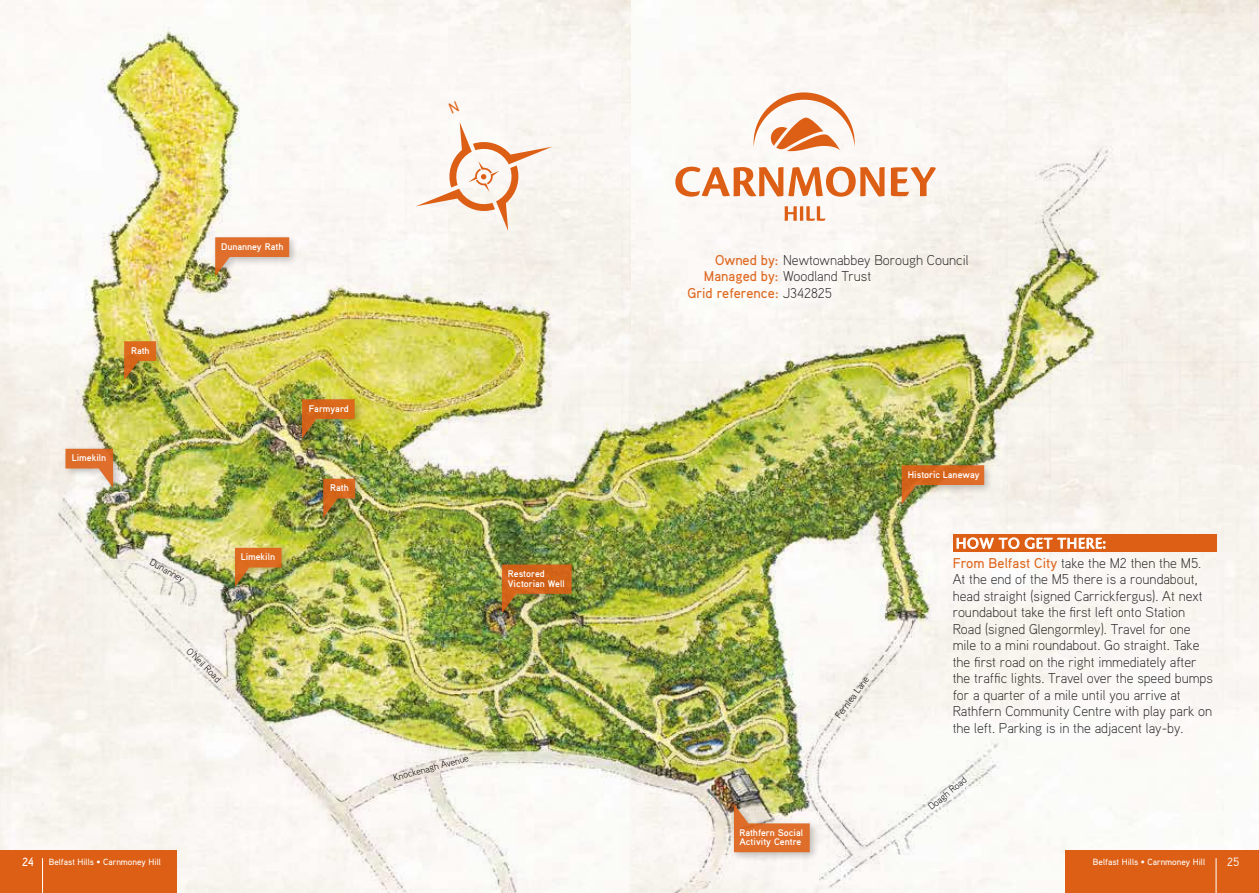
<style>
.page{position:relative;width:1259px;height:893px;background:#fff}
.page>*{position:absolute;margin:0;border:0;box-sizing:border-box;transform-origin:0 0}
.t1{font:16.05px "Cronos MM";letter-spacing:.05em;color:#fff}
.t2{font:300 14.25px/16.5px "Aaux";color:#282827}
.t3{font:500 14.25px "Aaux";color:#df6820}
.t4{font:12px "Aaux";color:#fff}
.t5{font:700 9.6px/9.8px "Aaux";color:#fff}
.t6{font:300 9.6px "Aaux";color:#000}
.t7{font:500 9px "Aaux";color:#fff}
.s1{font-weight:500;color:#df6820}
.s2{font-weight:300;color:#282827}
.s3{font-size:12px}
</style>
<div class="page">
<img style="left:0;top:9px;width:1259px;height:884px">
<svg style="left:675px;top:167px;width:209px;height:30px"></svg>
<svg style="left:890px;top:167px;width:46px;height:29px"></svg>
<svg style="left:784px;top:206px;width:41px;height:15px"></svg>
<svg style="left:753px;top:92px;width:101px;height:60px"></svg>
<div style="left:0;top:850px;width:176px;height:43px;background:#dd5f15"></div>
<hr style="left:42px;top:858px;width:1px;height:35px;background:#fff">
<div style="left:1065px;top:850px;width:194px;height:43px;background:#dd5f15"></div>
<hr style="left:1215px;top:858px;width:1px;height:35px;background:#fff">
<div style="left:952px;top:534px;width:264px;height:17px;background:#dd5f15"></div>
<svg style="left:956px;top:537px;width:150px;height:12px"></svg>
<svg style="left:415px;top:122px;width:137px;height:109px"></svg>
<div style="left:897px;top:461px;width:97px;height:52px;background:#000;opacity:.25"></div>
<svg style="left:901px;top:465px;width:83px;height:39px"></svg>
<div style="left:729px;top:801px;width:90px;height:61px;background:#000;opacity:.25"></div>
<svg style="left:734px;top:804px;width:75px;height:48px"></svg>
<div style="left:211px;top:233px;width:88px;height:52px;background:#000;opacity:.25"></div>
<svg style="left:215px;top:237px;width:74px;height:39px"></svg>
<div style="left:61px;top:444px;width:62px;height:53px;background:#000;opacity:.25"></div>
<svg style="left:65px;top:449px;width:48px;height:39px"></svg>
<div style="left:231px;top:543px;width:61px;height:53px;background:#000;opacity:.25"></div>
<svg style="left:235px;top:548px;width:46px;height:39px"></svg>
<div style="left:319px;top:474px;width:46px;height:53px;background:#000;opacity:.25"></div>
<svg style="left:323px;top:479px;width:32px;height:39px"></svg>
<div style="left:497px;top:560px;width:85px;height:62px;background:#000;opacity:.25"></div>
<img style="left:502px;top:564px;width:69px;height:49px">
<div style="left:298px;top:395px;width:67px;height:52px;background:#000;opacity:.25"></div>
<img style="left:302px;top:399px;width:53px;height:39px">
<div style="left:120px;top:337px;width:46px;height:52px;background:#000;opacity:.25"></div>
<svg style="left:124px;top:341px;width:32px;height:39px"></svg>
<svg style="left:449px;top:101px;width:10px;height:13px"></svg>
<p class="t5" style="left:221px;top:241px;width:64px">Dunanney Rath</p>
<p class="t5" style="left:131px;top:345px;width:20px">Rath</p>
<p class="t5" style="left:72px;top:453px;width:36px">Limekiln</p>
<p class="t6" style="left:154px;top:556px;width:40px;rotate:29deg">Dunanney</p>
<p class="t5" style="left:241px;top:552px;width:36px">Limekiln</p>
<p class="t6" style="left:192px;top:645px;width:46px;rotate:45deg">O’Neil Road</p>
<p class="t5" style="left:309px;top:403px;width:41px">Farmyard</p>
<p class="t5" style="left:330px;top:483px;width:20px">Rath</p>
<p class="t5" style="left:508px;top:569px;width:59px">Restored<br>Victorian Well</p>
<p class="t6" style="left:392px;top:772px;width:79px;rotate:-15deg">Knockenagh Avenue</p>
<p class="t2" style="left:715px;top:251px;width:255px"><span class="s1">Owned by:</span> Newtownabbey Borough Council</p>
<p class="t2" style="left:704px;top:268px;width:169px"><span class="s1">Managed by:</span> Woodland Trust</p>
<p class="t3" style="left:687px;top:284px;width:146px">Grid reference: <span class="s2">J342825</span></p>
<p class="t6" style="left:832px;top:714px;width:51px;rotate:-53deg">Fernlea Lane</p>
<p class="t5" style="left:739px;top:827px;width:65px">Rathfern Social<br>Activity Centre</p>
<p class="t5" style="left:907px;top:469px;width:73px">Historic Laneway</p>
<p class="t1" style="left:956px;top:535px;width:151px">HOW TO GET THERE:</p>
<p class="t2" style="left:952px;top:554px;width:262px"><span class="s1">From Belfast City</span> take the M2 then the M5.<br>At the end of the M5 there is a roundabout, head straight (signed Carrickfergus). At next roundabout take the first left onto Station Road (signed Glengormley). Travel for one mile to a mini roundabout. Go straight. Take the first road on the right immediately after the traffic lights. Travel over the speed bumps for a quarter of a mile until you arrive at Rathfern Community Centre with play park on the left. Parking is in the adjacent lay-by.</p>
<p class="t6" style="left:925px;top:803px;width:48px;rotate:-39deg">Doagh Road</p>
<p class="t7" style="left:22px;top:856px;width:140px"><span class="s3">24</span> Belfast Hills • Carnmoney Hill</p>
<p class="t7" style="left:1093px;top:856px;width:114px">Belfast Hills • Carnmoney Hill</p>
<p class="t4" style="left:1227px;top:855px;width:14px">25</p>
</div>
